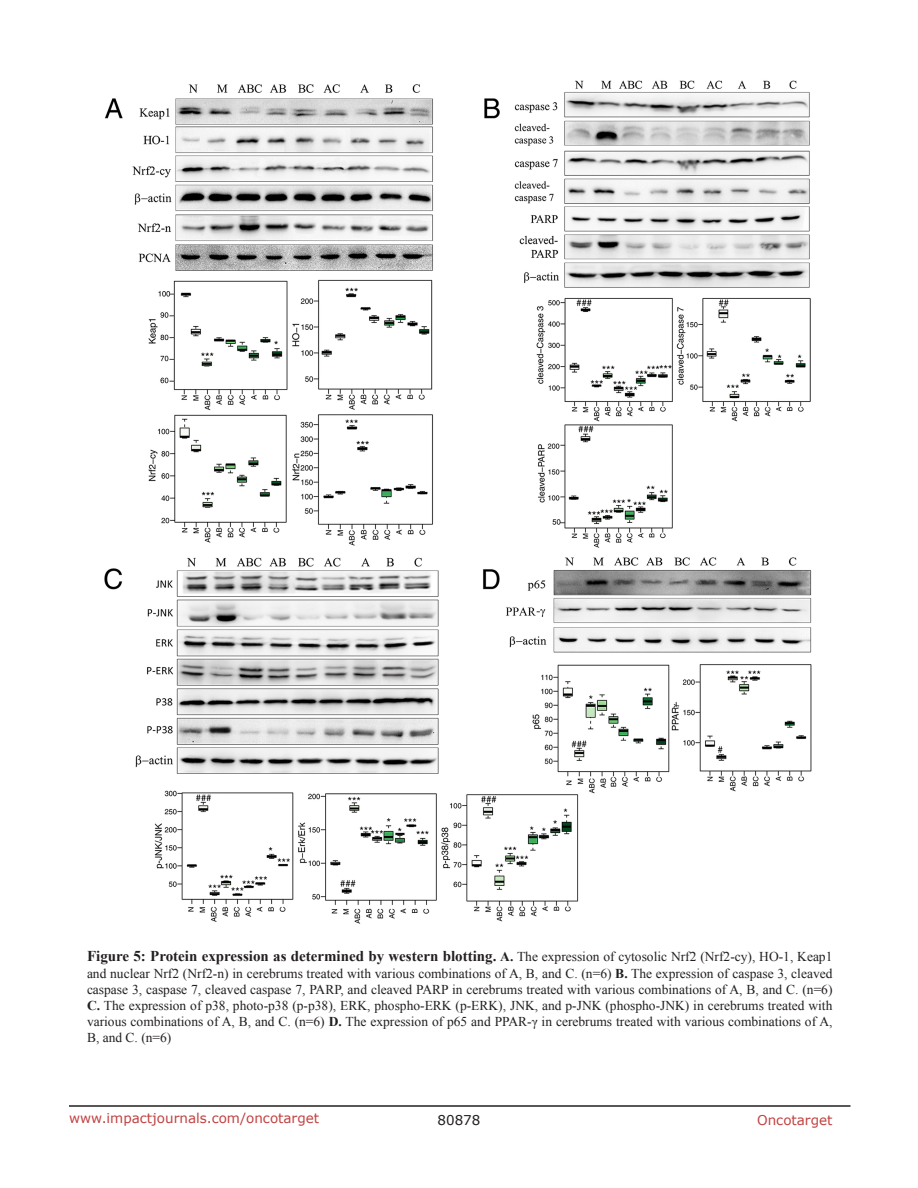
<style>
.page{position:relative;width:918px;height:1188px;background:#fff}
.page>*{position:absolute;margin:0;border:0;box-sizing:border-box;transform-origin:0 0}
.figuretext{font:700 15px "Times New Roman";color:#231f20}
.figuretext-2{font:13.5px/16.2px "Times New Roman";color:#231f20;text-align:justify}
.t1{font:13.5px "Verdana";color:#c24141}
.t2{font:13.5px "Verdana";color:#231f20}
.s1{font-size:13.5px}
.s2{font-weight:400;font-size:13.5px}
.s3{font-weight:700}
</style>
<div class="page">
<hr style="left:69px;top:1105px;width:781px;height:2px;background:#231f20">
<img style="left:104px;top:80px;width:708px;height:844px">
<p class="figuretext" style="left:87px;top:946px;width:747px">Figure 5: Protein expression as determined by western blotting. <span class="s1">A.</span> <span class="s2">The expression of cytosolic Nrf2 (Nrf2-cy), HO-1, Keap1</span></p>
<p class="figuretext-2" style="left:87px;top:965px;width:747px">and nuclear Nrf2 (Nrf2-n) in cerebrums treated with various combinations of A, B, and C. (n=6) <span class="s3">B.</span> The expression of caspase 3, cleaved caspase 3, caspase 7, cleaved caspase 7, PARP, and cleaved PARP in cerebrums treated with various combinations of A, B, and C. (n=6)<br><span class="s3">C.</span> The expression of p38, photo-p38 (p-p38), ERK, phospho-ERK (p-ERK), JNK, and p-JNK (phospho-JNK) in cerebrums treated with various combinations of A, B, and C. (n=6) <span class="s3">D.</span> The expression of p65 and PPAR-γ in cerebrums treated with various combinations of A, B, and C. (n=6)</p>
<p class="t1" style="left:69px;top:1109px;width:252px">www.impactjournals.com/oncotarget</p>
<p class="t2" style="left:438px;top:1111px;width:44px">80878</p>
<p class="t1" style="left:757px;top:1111px;width:77px">Oncotarget</p>
</div>
